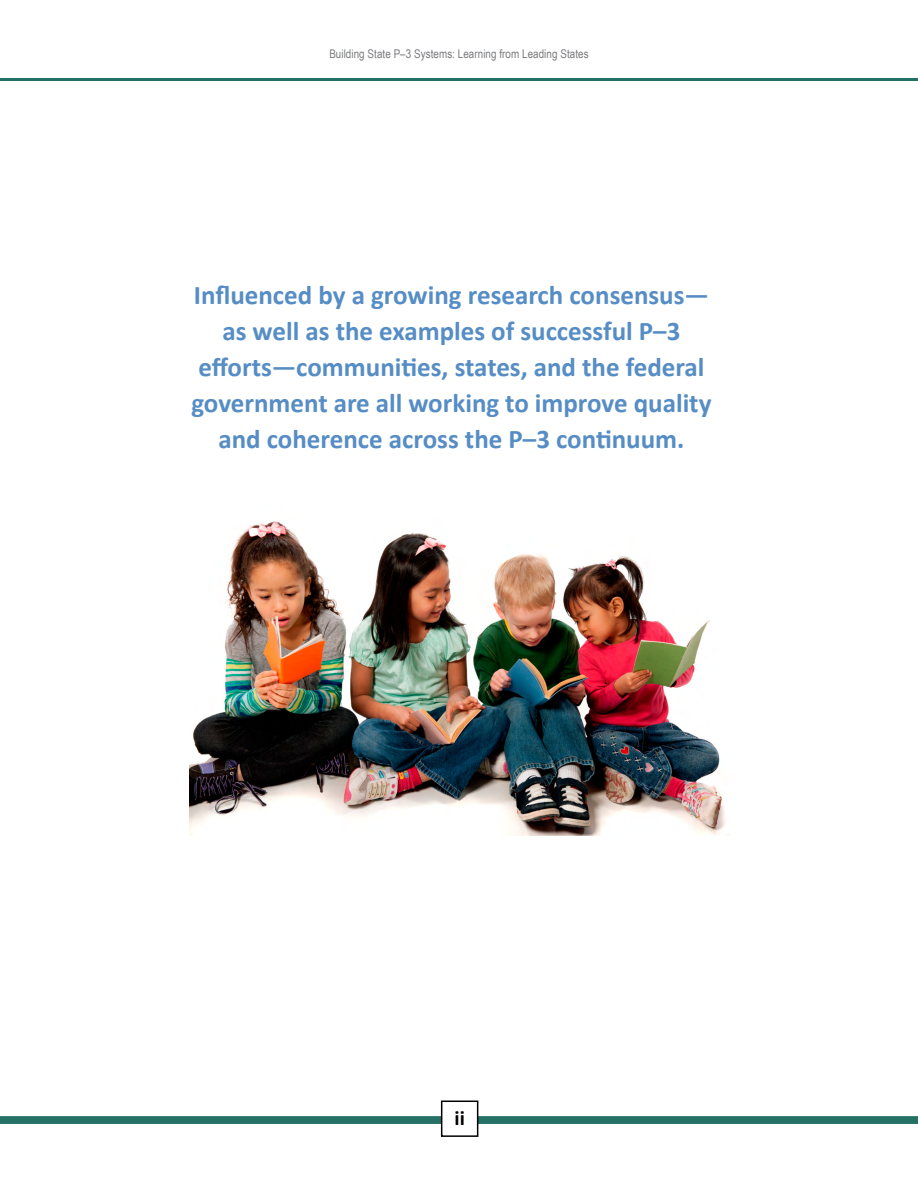
<style>
.page{position:relative;width:918px;height:1188px;background:#fff}
.page>*{position:absolute;margin:0;border:0;box-sizing:border-box;transform-origin:0 0}
.t1{font:700 27px/36px "Calibri";color:#578dc5;text-align:center}
.t2{font:700 21px "Calibri";color:#000}
.t3{font:12px "Arial Narrow";letter-spacing:.005em;color:#797a7d}
</style>
<div class="page">
<hr style="left:0;top:78px;width:918px;height:3px;background:#267166">
<svg style="left:0;top:1107px;width:918px;height:22px"></svg>
<div style="left:441px;top:1101px;width:37px;height:36px;border:2px solid #000"></div>
<img style="left:189px;top:521px;width:540px;height:315px">
<p class="t3" style="left:329px;top:45px;width:261px">Building State P–3 Systems: Learning from Leading States</p>
<p class="t1" style="left:191px;top:277px;width:522px">Influenced by a growing research consensus— as well as the examples of successful P–3 efforts—communities, states, and the federal government are all working to improve quality and coherence across the P–3 continuum.</p>
<p class="t2" style="left:455px;top:1105px;width:12px">ii</p>
</div>
